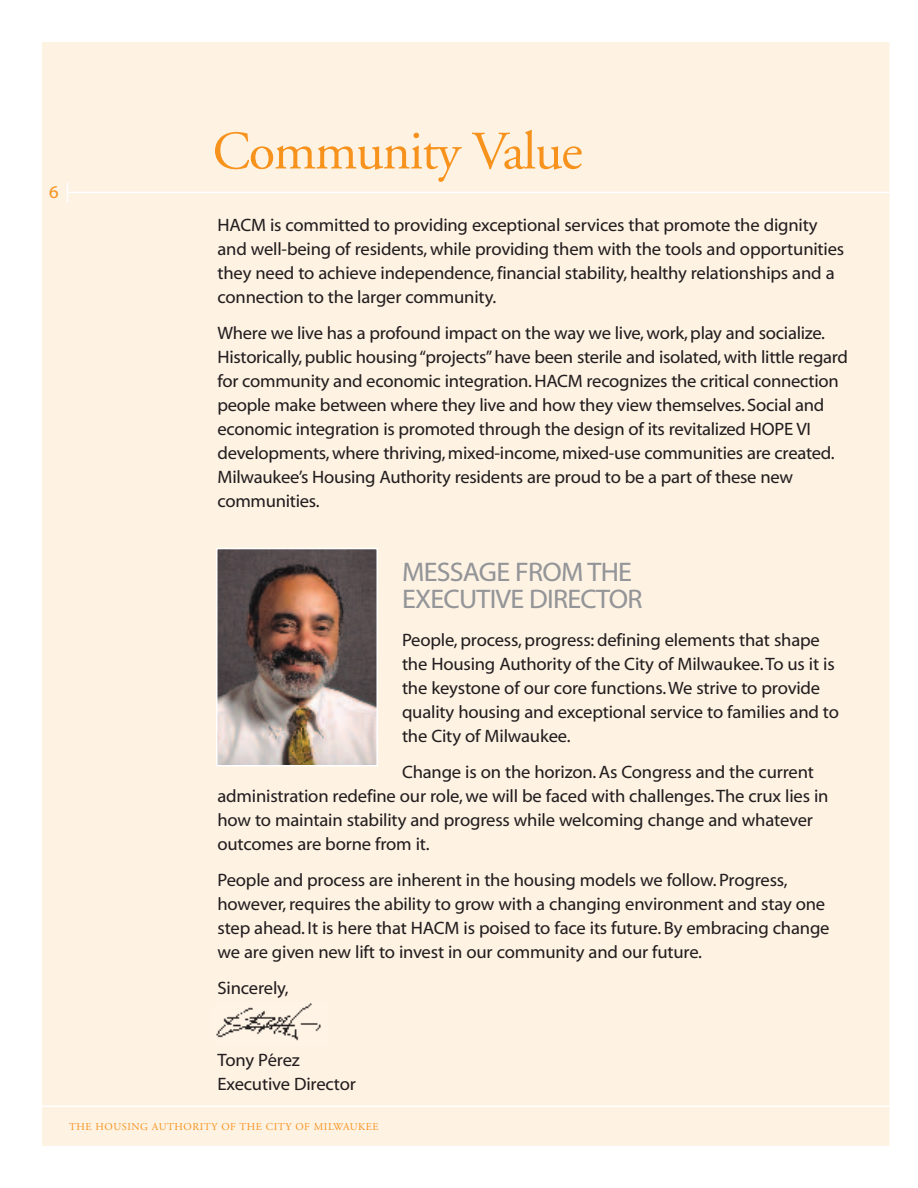
<style>
.page{position:relative;width:918px;height:1188px;background:#fff}
.page>*{position:absolute;margin:0;border:0;box-sizing:border-box;transform-origin:0 0}
.t1{font:54px "Adobe Garamond";letter-spacing:-.025em;color:#f7931d}
.t2{font:27px/27px "Myriad Web";letter-spacing:-.025em;color:#939598}
.t3{font:18px/24px "Myriad Web";letter-spacing:-.01em;color:#231f20}
.t4{font:18px "Myriad Web";color:#f7931d}
.t5{font:10.5px "Adobe Garamond";letter-spacing:.05em;color:#f7931d}
</style>
<div class="page">
<div style="left:41px;top:41px;width:849px;height:1106px;background:#fef2e3"></div>
<hr style="left:68px;top:192px;width:823px;height:1px;background:#fff">
<svg style="left:67px;top:182px;width:1px;height:20px"></svg>
<hr style="left:40px;top:1106px;width:851px;height:1px;background:#fff">
<img style="left:219px;top:551px;width:156px;height:212px">
<div style="left:216px;top:548px;width:162px;height:218px;border:2px solid #fff"></div>
<img style="left:216px;top:1003px;width:105px;height:38px">
<p class="t4" style="left:49px;top:182px;width:11px">6</p>
<h1 class="t1" style="left:213px;top:130px;width:372px">Community Value</h1>
<p class="t3" style="left:218px;top:212px;width:628px">HACM is committed to providing exceptional services that promote the dignity and well-being of residents, while providing them with the tools and opportunities they need to achieve independence, financial stability, healthy relationships and a connection to the larger community.</p>
<p class="t3" style="left:218px;top:320px;width:632px">Where we live has a profound impact on the way we live, work, play and socialize.<br>Historically, public housing “projects”have been sterile and isolated, with little regard for community and economic integration. HACM recognizes the critical connection people make between where they live and how they view themselves. Social and economic integration is promoted through the design of its revitalized HOPE VI developments, where thriving, mixed-income, mixed-use communities are created.<br>Milwaukee’s Housing Authority residents are proud to be a part of these new communities.</p>
<h2 class="t2" style="left:402px;top:559px;width:242px">MESSAGE FROM THE<br>EXECUTIVE DIRECTOR</h2>
<p class="t3" style="left:402px;top:628px;width:439px">People, process, progress: defining elements that shape the Housing Authority of the City of Milwaukee.To us it is the keystone of our core functions. We strive to provide quality housing and exceptional service to families and to the City of Milwaukee.</p>
<p class="t3" style="left:218px;top:760px;width:613px;text-indent:184px">Change is on the horizon. As Congress and the current administration redefine our role, we will be faced with challenges.The crux lies in how to maintain stability and progress while welcoming change and whatever outcomes are borne from it.</p>
<p class="t3" style="left:218px;top:868px;width:614px">People and process are inherent in the housing models we follow. Progress, however, requires the ability to grow with a changing environment and stay one step ahead. It is here that HACM is poised to face its future. By embracing change we are given new lift to invest in our community and our future.</p>
<p class="t3" style="left:218px;top:976px;width:73px">Sincerely,</p>
<p class="t3" style="left:218px;top:1048px;width:140px">Tony Pérez<br>Executive Director</p>
<p class="t5" style="left:69px;top:1122px;width:311px">THE HOUSING AUTHORITY OF THE CITY OF MILWAUKEE</p>
</div>
